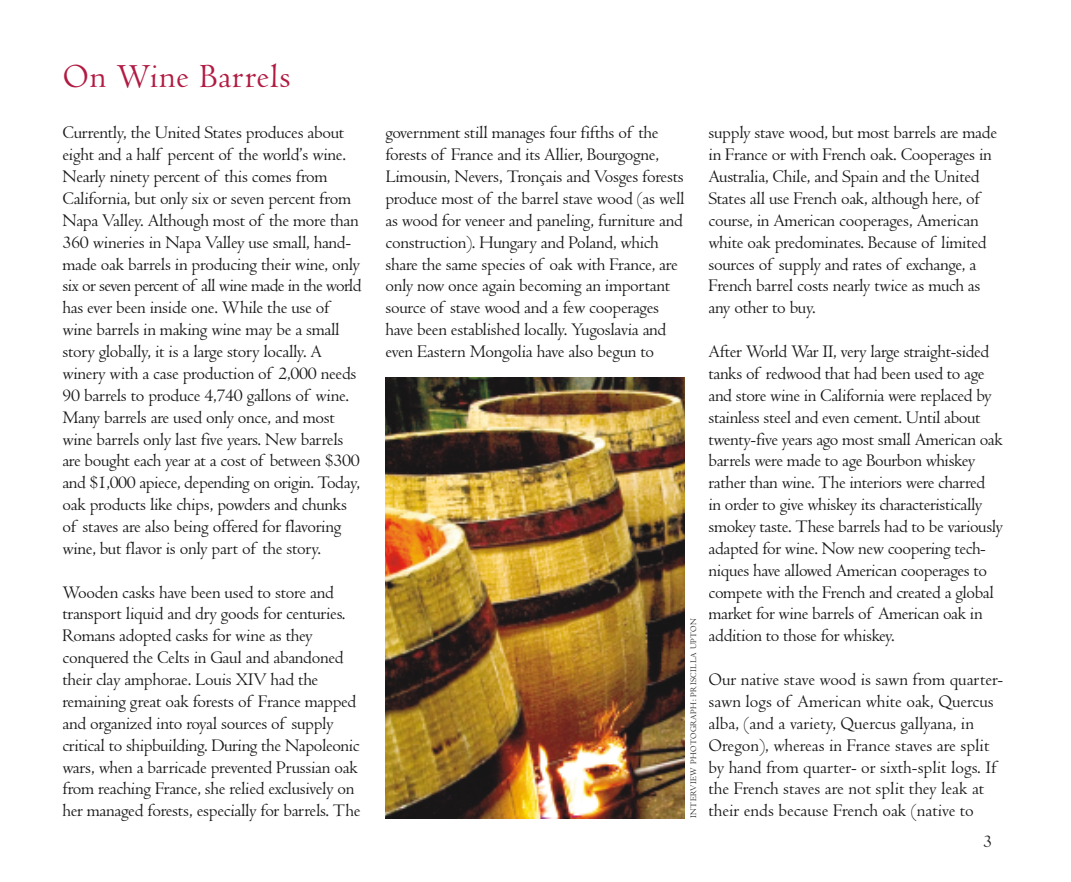
<style>
.page{position:relative;width:1071px;height:882px;background:#fff}
.page>*{position:absolute;margin:0;border:0;box-sizing:border-box;transform-origin:0 0}
.t1{font:35px "Centaur";letter-spacing:.025em;color:#b11a41}
.t2{font:18.38px/21.9px "Centaur";letter-spacing:-.015em;color:#181617}
.t3{font:18.38px "Centaur";color:#1d1e1f}
.t4{font:8.75px "Centaur";letter-spacing:.05em;color:#1d1e1f}
</style>
<div class="page">
<img style="left:385px;top:377px;width:299px;height:441px">
<h1 class="t1" style="left:63px;top:57px;width:229px">On Wine Barrels</h1>
<p class="t2" style="left:62px;top:122px;width:300px">Currently, the United States produces about eight and a half percent of the world’s wine.<br>Nearly ninety percent of this comes from California, but only six or seven percent from Napa Valley. Although most of the more than 360 wineries in Napa Valley use small, hand&shy;made oak barrels in producing their wine, only six or seven percent of all wine made in the world has ever been inside one. While the use of wine barrels in making wine may be a small story globally, it is a large story locally. A winery with a case production of 2,000 needs 90 barrels to produce 4,740 gallons of wine.<br>Many barrels are used only once, and most wine barrels only last five years. New barrels are bought each year at a cost of between $300 and $1,000 apiece, depending on origin. Today, oak products like chips, powders and chunks of staves are also being offered for flavoring wine, but flavor is only part of the story.</p>
<p class="t2" style="left:62px;top:581px;width:299px">Wooden casks have been used to store and transport liquid and dry goods for centuries.<br>Romans adopted casks for wine as they conquered the Celts in Gaul and abandoned their clay amphorae. Louis XIV had the remaining great oak forests of France mapped and organized into royal sources of supply critical to shipbuilding. During the Napoleonic wars, when a barricade prevented Prussian oak from reaching France, she relied exclusively on her managed forests, especially for barrels. The</p>
<p class="t2" style="left:385px;top:122px;width:300px">government still manages four fifths of the forests of France and its Allier, Bourgogne, Limousin, Nevers, Tronçais and Vosges forests produce most of the barrel stave wood (as well as wood for veneer and paneling, furniture and construction). Hungary and Poland, which share the same species of oak with France, are only now once again becoming an important source of stave wood and a few cooperages have been established locally. Yugoslavia and even Eastern Mongolia have also begun to</p>
<p class="t2" style="left:708px;top:122px;width:290px">supply stave wood, but most barrels are made in France or with French oak. Cooperages in Australia, Chile, and Spain and the United States all use French oak, although here, of course, in American cooperages, American white oak predominates. Because of limited sources of supply and rates of exchange, a French barrel costs nearly twice as much as any other to buy.</p>
<p class="t2" style="left:708px;top:341px;width:296px">After World War II, very large straight-sided tanks of redwood that had been used to age and store wine in California were replaced by stainless steel and even cement. Until about twenty-five years ago most small American oak barrels were made to age Bourbon whiskey rather than wine. The interiors were charred<br>in order to give whiskey its characteristically smokey taste. These barrels had to be variously adapted for wine. Now new coopering tech&shy;niques have allowed American cooperages to compete with the French and created a global market for wine barrels of American oak in addition to those for whiskey.</p>
<p class="t2" style="left:708px;top:669px;width:296px">Our native stave wood is sawn from quarter&shy;sawn logs of American white oak, Quercus alba, (and a variety, Quercus gallyana, in Oregon), whereas in France staves are split by hand from quarter- or sixth-split logs. If the French staves are not split they leak at their ends because French oak (native to</p>
<p class="t4" style="left:688px;top:818px;width:202px;rotate:-90deg">INTERVIEW PHOTOGRAPH: PRISCILLA UPTON</p>
<p class="t3" style="left:983px;top:831px;width:11px">3</p>
</div>
